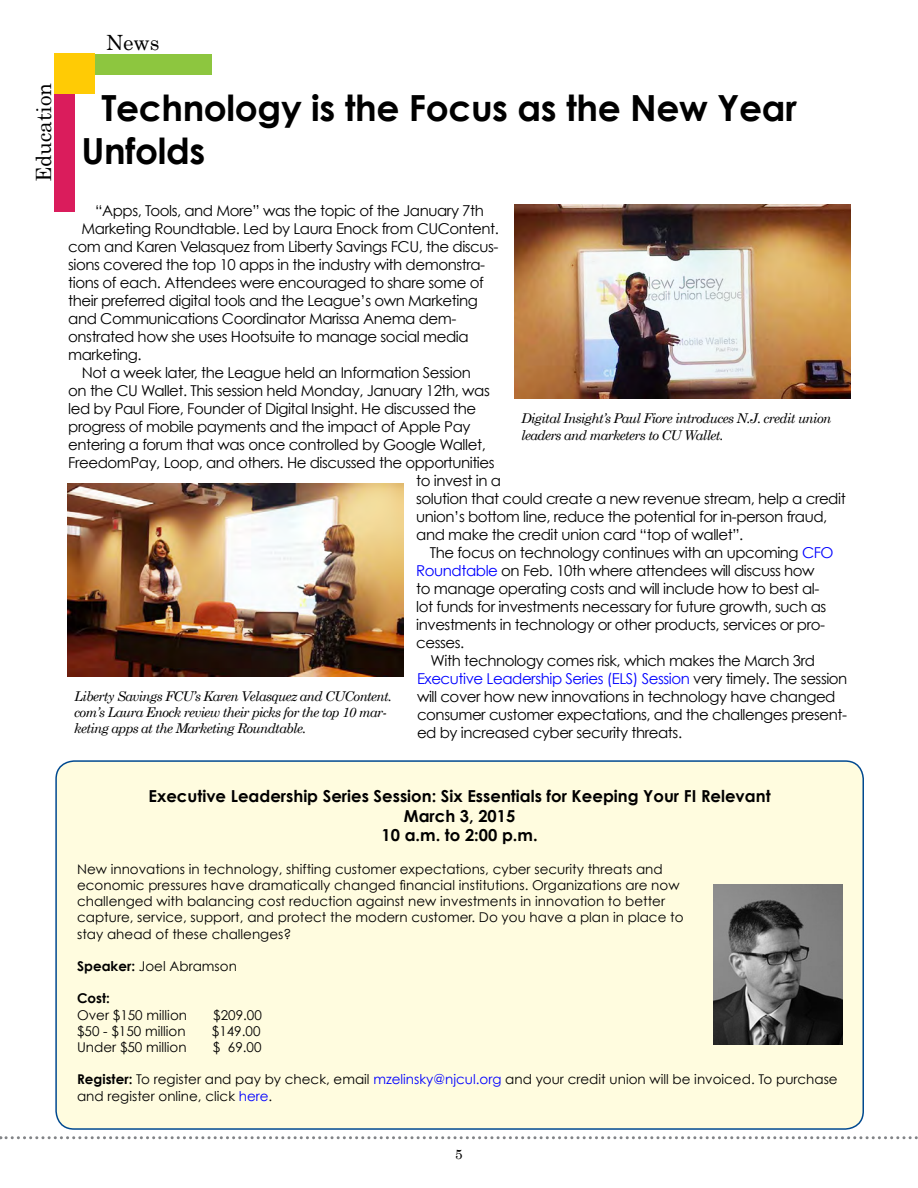
<style>
.page{position:relative;width:918px;height:1188px;background:#fff}
.page>*{position:absolute;margin:0;border:0;box-sizing:border-box;transform-origin:0 0}
.t1{font:700 36px/43.2px "Century Gothic";letter-spacing:-.01em;color:#000}
.t2{font:21px "Century";color:#000}
.t3{font:700 16.5px/19.8px "Century Gothic";color:#000;text-align:center}
.t4{font:15px "Century Gothic";letter-spacing:-.03em;color:#000}
.t5{font:15px "Century Gothic";letter-spacing:-.03em;color:#00f}
.t6{font:13.5px/16.2px "Century Gothic";color:#000}
.t7{font:italic 13.5px/16.2px "Century Schoolbook";letter-spacing:-.05em;color:#000}
.t8{font:700 13.5px "Century Gothic";color:#000}
.t9{font:13.5px "Century";color:#000}
.s1{color:#00f}
.s2{color:#000}
.s3{font-weight:700}
</style>
<div class="page">
<svg style="left:0;top:1136px;width:918px;height:3px"></svg>
<div style="left:55px;top:54px;width:20px;height:157px;background:#da1c5c"></div>
<div style="left:55px;top:54px;width:157px;height:20px;background:#8dc63f"></div>
<div style="left:54px;top:53px;width:41px;height:41px;background:#ffcb05"></div>
<div style="left:56px;top:761px;width:807px;height:368px;background:#fffcdf;border-radius:18px"></div>
<div style="left:55px;top:760px;width:809px;height:370px;border:2px solid #004990;border-radius:18px"></div>
<img style="left:514px;top:205px;width:336px;height:194px">
<img style="left:68px;top:484px;width:336px;height:192px">
<img style="left:714px;top:885px;width:128px;height:160px">
<h2 class="t2" style="left:26px;top:182px;width:101px;rotate:-90deg">Education</h2>
<h2 class="t2" style="left:106px;top:24px;width:55px">News</h2>
<h1 class="t1" style="left:82px;top:85px;width:717px;text-indent:20px">Technology is the Focus as the New Year<br>Unfolds</h1>
<p class="t4" style="left:95px;top:201px;width:390px">“Apps, Tools, and More” was the topic of the January 7th</p>
<p class="t4" style="left:82px;top:219px;width:419px">Marketing Roundtable. Led by Laura Enock from CUContent.</p>
<p class="t4" style="left:68px;top:237px;width:432px">com and Karen Velasquez from Liberty Savings FCU, the discus-</p>
<p class="t4" style="left:68px;top:255px;width:419px">sions covered the top 10 apps in the industry with demonstra-</p>
<p class="t4" style="left:68px;top:273px;width:417px">tions of each. Attendees were encouraged to share some of</p>
<p class="t4" style="left:68px;top:291px;width:411px">their preferred digital tools and the League’s own Marketing</p>
<p class="t4" style="left:68px;top:309px;width:390px">and Communications Coordinator Marissa Anema dem-</p>
<p class="t4" style="left:68px;top:327px;width:402px">onstrated how she uses Hootsuite to manage social media</p>
<p class="t4" style="left:68px;top:345px;width:75px">marketing.</p>
<p class="t4" style="left:82px;top:363px;width:391px">Not a week later, the League held an Information Session</p>
<p class="t4" style="left:68px;top:381px;width:423px">on the CU Wallet. This session held Monday, January 12th, was</p>
<p class="t4" style="left:68px;top:399px;width:410px">led by Paul Fiore, Founder of Digital Insight. He discussed the</p>
<p class="t4" style="left:68px;top:417px;width:404px">progress of mobile payments and the impact of Apple Pay</p>
<p class="t4" style="left:68px;top:435px;width:419px">entering a forum that was once controlled by Google Wallet,</p>
<p class="t4" style="left:68px;top:453px;width:428px">FreedomPay, Loop, and others. He discussed the opportunities</p>
<p class="t4" style="left:416px;top:471px;width:86px">to invest in a</p>
<p class="t4" style="left:416px;top:489px;width:431px">solution that could create a new revenue stream, help a credit</p>
<p class="t4" style="left:416px;top:507px;width:413px">union’s bottom line, reduce the potential for in-person fraud,</p>
<p class="t4" style="left:416px;top:525px;width:329px">and make the credit union card “top of wallet”.</p>
<p class="t4" style="left:430px;top:543px;width:405px">The focus on technology continues with an upcoming <span class="s1">CFO</span></p>
<p class="t4" style="left:416px;top:561px;width:400px"><span class="s1">Roundtable</span> on Feb. 10th where attendees will discuss how</p>
<p class="t4" style="left:416px;top:579px;width:405px">to manage operating costs and will include how to best al-</p>
<p class="t4" style="left:416px;top:597px;width:412px">lot funds for investments necessary for future growth, such as</p>
<p class="t4" style="left:416px;top:615px;width:410px">investments in technology or other products, services or pro-</p>
<p class="t4" style="left:416px;top:633px;width:50px">cesses.</p>
<p class="t4" style="left:431px;top:651px;width:386px">With technology comes risk, which makes the March 3rd</p>
<p class="t5" style="left:417px;top:669px;width:432px">Executive Leadership Series (ELS) Session <span class="s2">very timely. The session</span></p>
<p class="t4" style="left:417px;top:687px;width:420px">will cover how new innovations in technology have changed</p>
<p class="t4" style="left:417px;top:705px;width:432px">consumer customer expectations, and the challenges present-</p>
<p class="t4" style="left:417px;top:723px;width:267px">ed by increased cyber security threats.</p>
<p class="t7" style="left:521px;top:410px;width:312px">Digital Insight’s Paul Fiore introduces N.J. credit union leaders and marketers to CU Wallet.</p>
<p class="t7" style="left:74px;top:688px;width:319px">Liberty Savings FCU’s Karen Velasquez and CUContent. com’s Laura Enock review their picks for the top 10 mar&shy;keting apps at the Marketing Roundtable.</p>
<p class="t3" style="left:149px;top:786px;width:624px">Executive Leadership Series Session: Six Essentials for Keeping Your FI Relevant<br>March 3, 2015<br>10 a.m. to 2:00 p.m.</p>
<p class="t6" style="left:77px;top:861px;width:608px">New innovations in technology, shifting customer expectations, cyber security threats and economic pressures have dramatically changed financial institutions. Organizations are now challenged with balancing cost reduction against new investments in innovation to better capture, service, support, and protect the modern customer. Do you have a plan in place to stay ahead of these challenges?</p>
<p class="t6" style="left:77px;top:958px;width:161px"><span class="s3">Speaker:</span> Joel Abramson</p>
<p class="t8" style="left:77px;top:990px;width:34px">Cost:</p>
<p class="t6" style="left:77px;top:1006px;width:111px">Over $150 million</p>
<p class="t6" style="left:213px;top:1006px;width:50px">$209.00</p>
<p class="t6" style="left:77px;top:1023px;width:110px">$50 - $150 million</p>
<p class="t6" style="left:212px;top:1023px;width:50px">$149.00</p>
<p class="t6" style="left:77px;top:1039px;width:111px">Under $50 million</p>
<p class="t6" style="left:213px;top:1039px;width:50px">$ 69.00</p>
<p class="t6" style="left:77px;top:1071px;width:762px"><span class="s3">Register:</span> To register and pay by check, email <span class="s1">mzelinsky@njcul.org</span> and your credit union will be invoiced. To purchase and register online, click <span class="s1">here</span>.</p>
<p class="t9" style="left:455px;top:1143px;width:9px">5</p>
</div>
